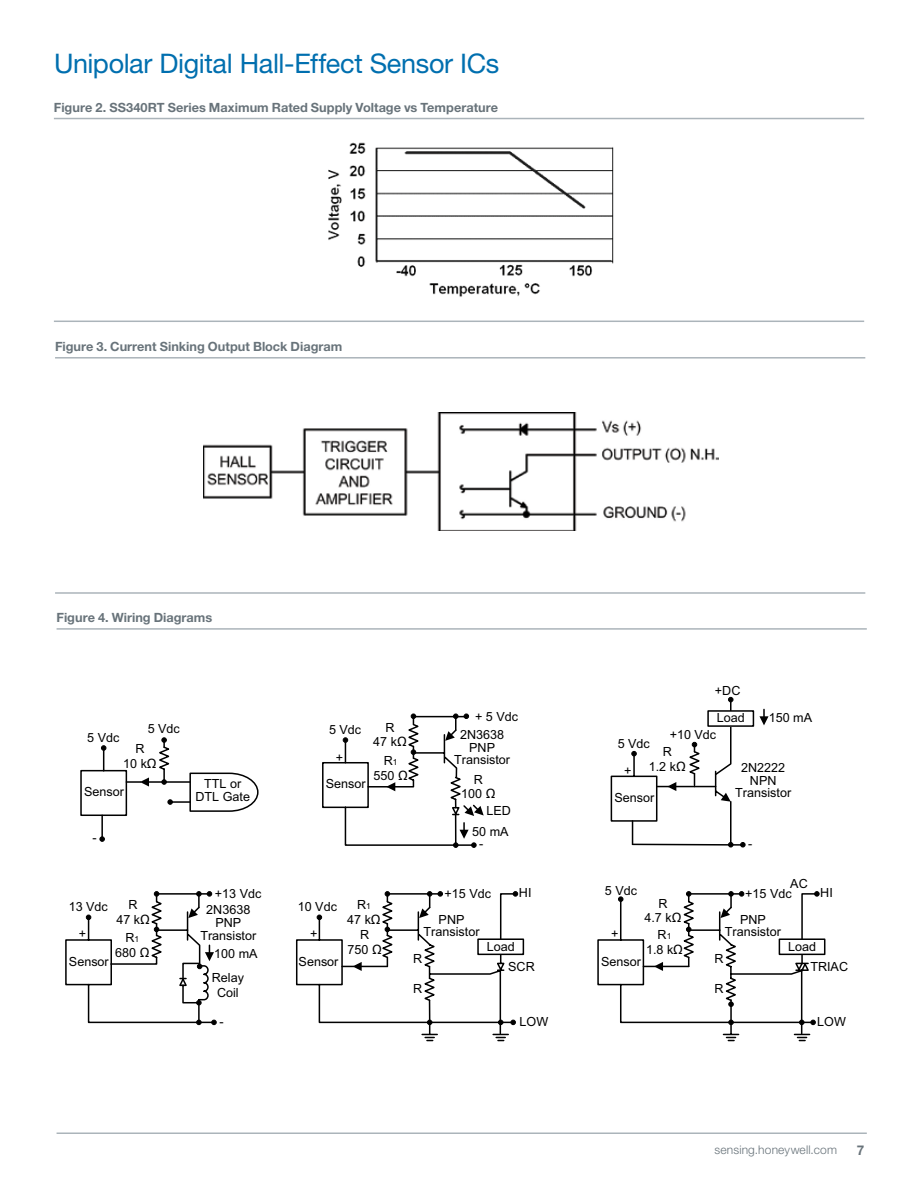
<style>
.page{position:relative;width:918px;height:1188px;background:#fff}
.page>*{position:absolute;margin:0;border:0;box-sizing:border-box;transform-origin:0 0}
.t1{font:27px "Helvetica Neue LT Std";letter-spacing:-.015em;color:#006faf}
.t2{font:700 13.5px "Helvetica Neue LT Std";color:#68737a}
.t3{font:700 12.75px "Helvetica Neue LT Std";letter-spacing:.005em;color:#68737a}
.t4{font:12.6px/14.4px "Arial";color:#010101;text-align:center}
.t5{font:300 12px "Helvetica Neue LT Std";letter-spacing:.015em;color:#68737a}
.s1{font-family:"Calibri";font-size:14.7px}
.s2{font-size:8.4px}
</style>
<div class="page">
<hr style="left:54px;top:118px;width:810px;height:1px;background:#abb4ba">
<hr style="left:54px;top:321px;width:810px;height:1px;background:#abb4ba">
<hr style="left:57px;top:628px;width:810px;height:2px;background:#abb4ba">
<hr style="left:57px;top:1132px;width:810px;height:2px;background:#abb4ba">
<img style="left:328px;top:142px;width:286px;height:155px">
<img style="left:203px;top:413px;width:515px;height:118px">
<svg style="left:65px;top:772px;width:194px;height:252px"></svg>
<svg style="left:154px;top:891px;width:63px;height:134px"></svg>
<div style="left:477px;top:938px;width:47px;height:17px;border:2px solid #010101"></div>
<div style="left:779px;top:938px;width:46px;height:17px;border:2px solid #010101"></div>
<svg style="left:100px;top:837px;width:5px;height:5px"></svg>
<hr style="left:101px;top:815px;width:2px;height:24px;background:#010101">
<hr style="left:170px;top:801px;width:20px;height:2px;background:#010101">
<svg style="left:322px;top:714px;width:162px;height:134px"></svg>
<div style="left:707px;top:710px;width:47px;height:17px;border:2px solid #010101"></div>
<svg style="left:759px;top:709px;width:10px;height:16px"></svg>
<svg style="left:610px;top:697px;width:135px;height:150px"></svg>
<hr style="left:148px;top:781px;width:42px;height:2px;background:#010101">
<svg style="left:296px;top:891px;width:222px;height:150px"></svg>
<svg style="left:597px;top:891px;width:222px;height:150px"></svg>
<svg style="left:80px;top:738px;width:93px;height:79px"></svg>
<hr style="left:55px;top:357px;width:810px;height:2px;background:#abb4ba">
<hr style="left:55px;top:592px;width:810px;height:2px;background:#abb4ba">
<h1 class="t1" style="left:54px;top:48px;width:447px">Unipolar Digital Hall-Effect Sensor ICs</h1>
<p class="t3" style="left:54px;top:99px;width:446px">Figure 2. SS340RT Series Maximum Rated Supply Voltage vs Temperature</p>
<p class="t3" style="left:55px;top:339px;width:289px">Figure 3. Current Sinking Output Block Diagram</p>
<p class="t3" style="left:57px;top:610px;width:157px">Figure 4. Wiring Diagrams</p>
<p class="t4" style="left:715px;top:684px;width:27px">+DC</p>
<p class="t4" style="left:148px;top:722px;width:34px">5 Vdc</p>
<p class="t4" style="left:123px;top:742px;width:35px">R<br>10 k<span class="s1">Ω</span></p>
<p class="t4" style="left:87px;top:730px;width:34px">5 Vdc</p>
<p class="t4" style="left:84px;top:785px;width:41px">Sensor</p>
<p class="t4" style="left:373px;top:720px;width:35px">R<br>47 k<span class="s1">Ω</span></p>
<p class="t4" style="left:374px;top:754px;width:36px">R<span class="s2">1<br></span>550 <span class="s1">Ω</span></p>
<p class="t4" style="left:336px;top:716px;width:27px;line-height:27.6px;text-align:left;text-indent:-7px">5 Vdc +</p>
<p class="t4" style="left:195px;top:778px;width:56px;line-height:12.6px">TTL or<br>DTL Gate</p>
<p class="t4" style="left:326px;top:777px;width:41px">Sensor</p>
<p class="t4" style="left:475px;top:710px;width:45px">+ 5 Vdc</p>
<p class="t4" style="left:454px;top:728px;width:57px;line-height:12.6px">2N3638<br>PNP<br>Transistor</p>
<p class="t4" style="left:461px;top:772px;width:36px">R<br>100 <span class="s1">Ω</span></p>
<p class="t4" style="left:717px;top:711px;width:30px">Load</p>
<p class="t4" style="left:769px;top:711px;width:45px">150 mA</p>
<p class="t4" style="left:663px;top:726px;width:55px;line-height:17.5px;text-align:left;text-indent:7px">+10 Vdc<br>R</p>
<p class="t4" style="left:649px;top:759px;width:39px">1.2 k<span class="s1">Ω</span></p>
<p class="t4" style="left:735px;top:762px;width:57px;line-height:12.6px">2N2222<br>NPN<br>Transistor</p>
<p class="t4" style="left:624px;top:730px;width:27px;line-height:27.6px;text-align:left;text-indent:-7px">5 Vdc +</p>
<p class="t4" style="left:614px;top:791px;width:41px">Sensor</p>
<p class="t4" style="left:487px;top:804px;width:26px">LED</p>
<p class="t4" style="left:472px;top:824px;width:38px">50 mA</p>
<p class="t4" style="left:92px;top:831px;width:6px">-</p>
<p class="t4" style="left:479px;top:837px;width:6px">-</p>
<p class="t4" style="left:748px;top:836px;width:6px">-</p>
<p class="t4" style="left:116px;top:898px;width:35px">R<br>47 k<span class="s1">Ω</span></p>
<p class="t4" style="left:79px;top:893px;width:31px;line-height:27.2px;text-align:left;text-indent:-10px">13 Vdc +</p>
<p class="t4" style="left:115px;top:931px;width:36px">R<span class="s2">1<br></span>680 <span class="s1">Ω</span></p>
<p class="t4" style="left:69px;top:954px;width:41px">Sensor</p>
<p class="t4" style="left:215px;top:887px;width:48px">+13 Vdc</p>
<p class="t4" style="left:200px;top:904px;width:57px;line-height:12.6px">2N3638<br>PNP<br>Transistor</p>
<p class="t4" style="left:214px;top:947px;width:45px">100 mA</p>
<p class="t4" style="left:298px;top:893px;width:41px;line-height:27.2px">10 Vdc +</p>
<p class="t4" style="left:299px;top:954px;width:41px">Sensor</p>
<p class="t4" style="left:347px;top:898px;width:35px">R<span class="s2">1<br></span>47 k<span class="s1">Ω</span></p>
<p class="t4" style="left:348px;top:928px;width:36px">R<br>750 <span class="s1">Ω</span></p>
<p class="t4" style="left:445px;top:886px;width:48px">+15 Vdc</p>
<p class="t4" style="left:424px;top:913px;width:57px;line-height:12.6px">PNP<br>Transistor</p>
<p class="t4" style="left:519px;top:886px;width:14px">HI</p>
<p class="t4" style="left:413px;top:951px;width:11px">R</p>
<p class="t4" style="left:487px;top:939px;width:30px">Load</p>
<p class="t4" style="left:508px;top:960px;width:28px">SCR</p>
<p class="t4" style="left:605px;top:883px;width:34px">5 Vdc</p>
<p class="t4" style="left:611px;top:927px;width:9px">+</p>
<p class="t4" style="left:644px;top:896px;width:39px">R<br>4.7 k<span class="s1">Ω</span></p>
<p class="t4" style="left:646px;top:928px;width:39px">R<span class="s2">1<br></span>1.8 k<span class="s1">Ω</span></p>
<p class="t4" style="left:601px;top:954px;width:41px">Sensor</p>
<p class="t4" style="left:790px;top:876px;width:19px">AC</p>
<p class="t4" style="left:745px;top:886px;width:48px">+15 Vdc</p>
<p class="t4" style="left:725px;top:913px;width:57px;line-height:12.6px">PNP<br>Transistor</p>
<p class="t4" style="left:820px;top:886px;width:14px">HI</p>
<p class="t4" style="left:714px;top:951px;width:11px">R</p>
<p class="t4" style="left:788px;top:939px;width:30px">Load</p>
<p class="t4" style="left:810px;top:960px;width:39px">TRIAC</p>
<p class="t4" style="left:212px;top:970px;width:34px;line-height:15.1px">Relay<br>Coil</p>
<p class="t4" style="left:413px;top:981px;width:11px">R</p>
<p class="t4" style="left:714px;top:981px;width:11px">R</p>
<p class="t4" style="left:219px;top:1014px;width:6px">-</p>
<p class="t4" style="left:520px;top:1014px;width:30px">LOW</p>
<p class="t4" style="left:817px;top:1014px;width:30px">LOW</p>
<p class="t5" style="left:714px;top:1143px;width:124px">sensing.honeywell.com</p>
<p class="t2" style="left:857px;top:1142px;width:9px">7</p>
</div>
